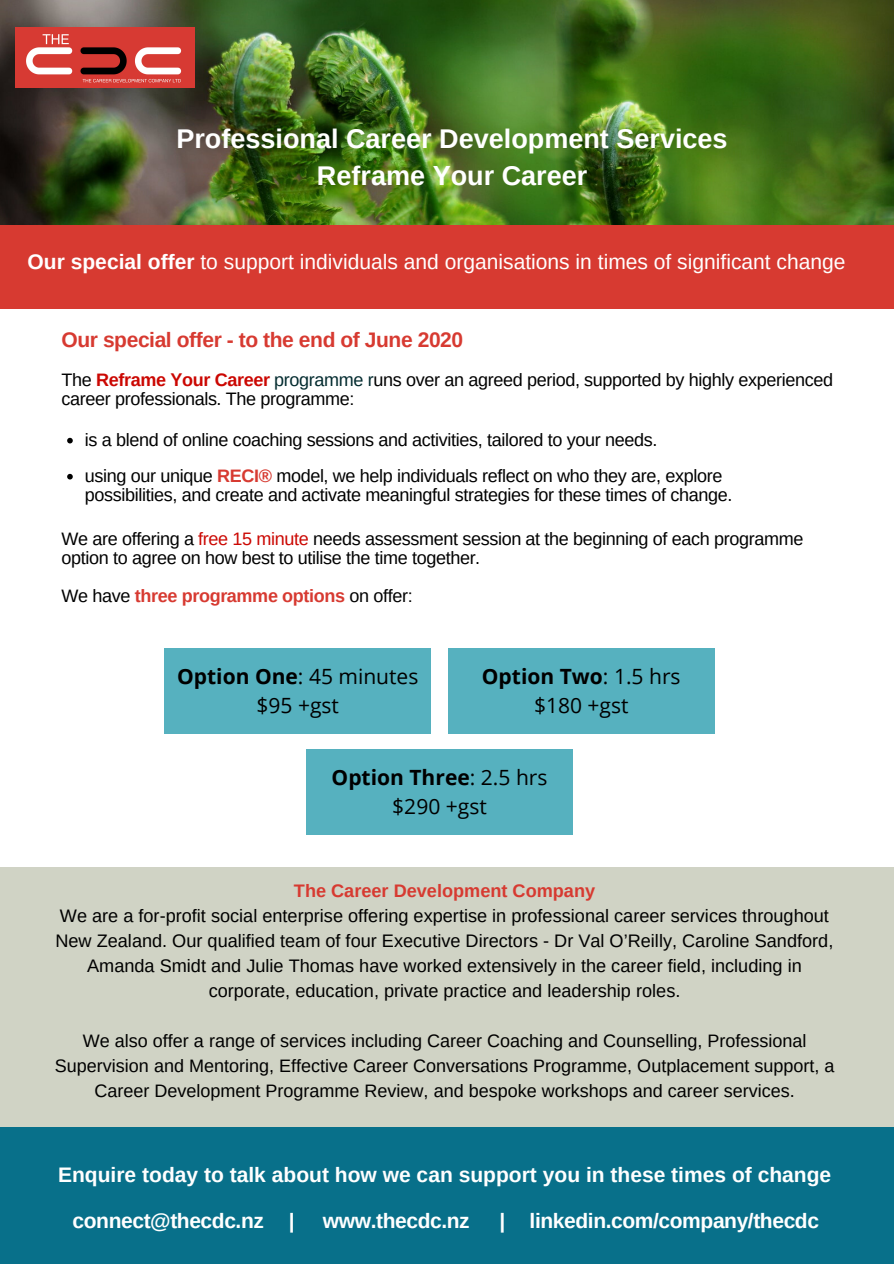
<style>
.page{position:relative;width:894px;height:1264px;background:#fff}
.page>*{position:absolute;margin:0;border:0;box-sizing:border-box;transform-origin:0 0}
.t1{font:700 27px/37.2px "Arimo";color:#fff;text-align:center}
.t2{font:700 21px/46px "Arimo";color:#fff}
.t3{font:21px "Arimo";color:#fff}
.t4{font:21px/29.2px "Open Sans";color:#000;text-align:center}
.t5{font:700 21px "Arimo";letter-spacing:-.02em;color:#fff}
.t6{font:700 21px "Arimo";letter-spacing:-.02em;color:#d73a31}
.t7{font:18.15px/24.9px "Arimo";color:#000;text-align:center}
.t8{font:700 18.15px "Arimo";color:#d73a31}
.t9{font:18px/19.2px "Arimo";letter-spacing:-.02em;color:#000}
.t10{font:18px/24.9px "Arimo";color:#000;text-align:center}
.t11{font:700 18px "Arimo";letter-spacing:-.02em;color:#d73a31}
.s1{font-weight:700}
.s2{font-weight:700;color:#cb0702}
.s3{color:#032b2f}
.s4{font-weight:700;color:#d73a31}
.s5{color:#cb0702}
.s6{font-weight:400;color:#000}
</style>
<div class="page">
<div style="left:0;top:218px;width:893px;height:90px;background:#d73a31"></div>
<div style="left:0;top:1125px;width:893px;height:138px;background:#08708a"></div>
<img style="left:0;top:0;width:893px;height:224px">
<img style="left:16px;top:27px;width:179px;height:60px">
<div style="left:165px;top:648px;width:266px;height:85px;background:#56b1bf"></div>
<div style="left:448px;top:648px;width:266px;height:85px;background:#56b1bf"></div>
<div style="left:306px;top:749px;width:266px;height:85px;background:#56b1bf"></div>
<div style="left:0;top:866px;width:892px;height:260px;background:#d0d3c5"></div>
<svg style="left:67px;top:438px;width:6px;height:5px"></svg>
<svg style="left:67px;top:474px;width:6px;height:5px"></svg>
<h1 class="t1" style="left:176px;top:120px;width:552px">Professional Career Development Services<br>Reframe Your Career</h1>
<p class="t3" style="left:28px;top:250px;width:819px"><span class="s1">Our special offer</span> to support individuals and organisations in times of significant change</p>
<p class="t6" style="left:61px;top:327px;width:403px">Our special offer - to the end of June 2020</p>
<p class="t9" style="left:61px;top:370px;width:772px">The <span class="s2">Reframe Your Career</span> <span class="s3">programme r</span>uns over an agreed period, supported by highly experienced career professionals. The programme:</p>
<p class="t9" style="left:85px;top:421px;width:638px;line-height:36px">is a blend of online coaching sessions and activities, tailored to your needs.<br>using our unique <span class="s4">RECI®</span> model, we help individuals reflect on who they are, explore</p>
<p class="t9" style="left:85px;top:485px;width:648px">possibilities, and create and activate meaningful strategies for these times of change.</p>
<p class="t9" style="left:61px;top:529px;width:743px">We are offering a <span class="s5">free 15 minute</span> needs assessment session at the beginning of each programme option to agree on how best to utilise the time together.</p>
<p class="t11" style="left:61px;top:586px;width:352px"><span class="s6">We have</span> three programme options <span class="s6">on offer:</span></p>
<p class="t4" style="left:177px;top:661px;width:243px"><span class="s1">Option One</span>: 45 minutes $95 +gst</p>
<p class="t4" style="left:482px;top:661px;width:200px"><span class="s1">Option Two</span>: 1.5 hrs $180 +gst</p>
<p class="t4" style="left:331px;top:762px;width:217px"><span class="s1">Option Three</span>: 2.5 hrs $290 +gst</p>
<p class="t8" style="left:294px;top:880px;width:303px">The Career Development Company</p>
<p class="t7" style="left:55px;top:903px;width:779px">We are a for-profit social enterprise offering expertise in professional career services throughout New Zealand. Our qualified team of four Executive Directors - Dr Val O’Reilly, Caroline Sandford, Amanda Smidt and Julie Thomas have worked extensively in the career field, including in corporate, education, private practice and leadership roles.</p>
<p class="t10" style="left:55px;top:1028px;width:780px">We also offer a range of services including Career Coaching and Counselling, Professional<br>Supervision and Mentoring, Effective Career Conversations Programme, Outplacement support, a<br>Career Development Programme Review, and bespoke workshops and career services.</p>
<p class="t2" style="left:73px;top:1151px;width:760px;text-indent:-15px">Enquire today to talk about how we can support you in these times of change connect@thecdc.nz |</p>
<p class="t5" style="left:323px;top:1209px;width:148px">www.thecdc.nz</p>
<p class="t5" style="left:499px;top:1209px;width:321px">| linkedin.com/company/thecdc</p>
</div>
